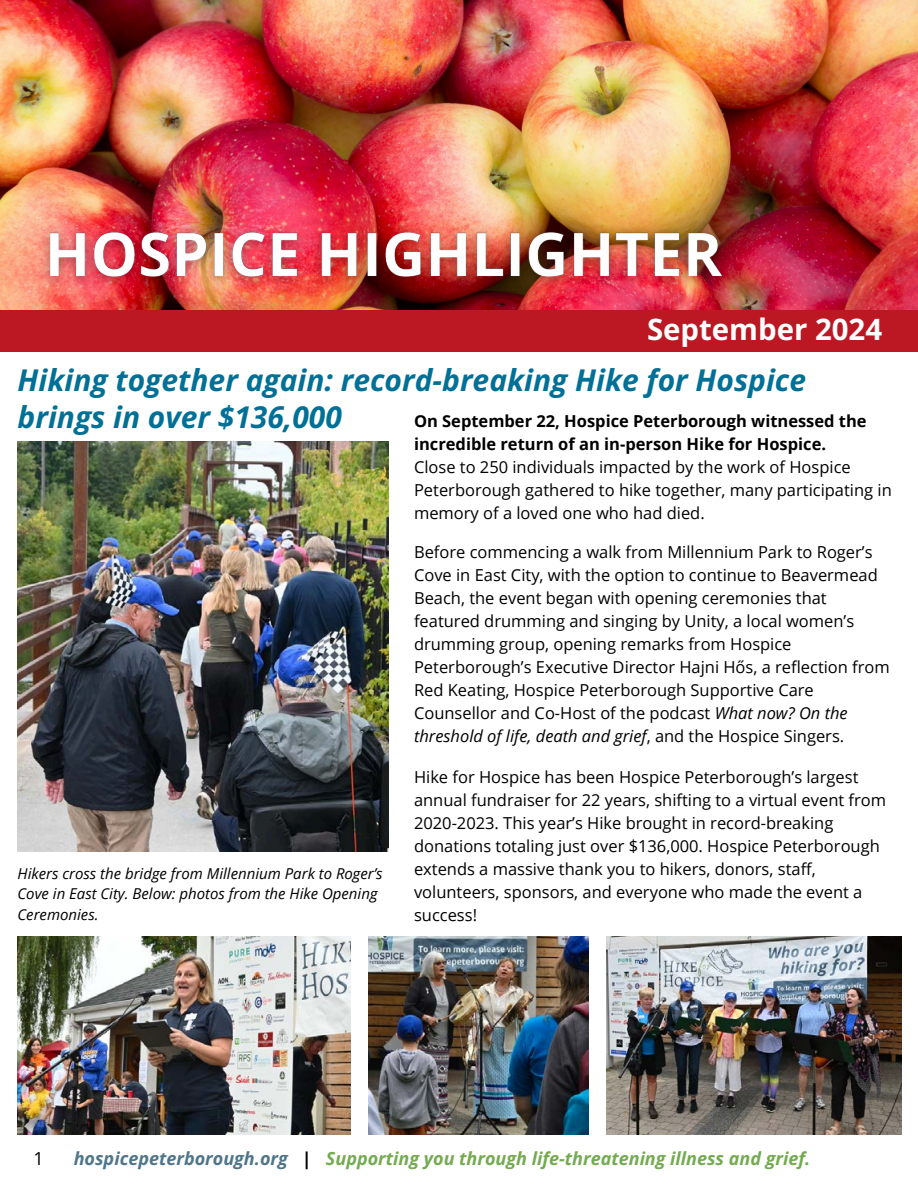
<style>
.page{position:relative;width:918px;height:1188px;background:#fff}
.page>*{position:absolute;margin:0;border:0;box-sizing:border-box;transform-origin:0 0}
.t1{font:italic 700 30px/37.2px "Open Sans";color:#007096}
.t2{font:700 29.4px "Open Sans";color:#fff}
.t3{font:italic 700 18px "Open Sans";color:#74aa50}
.t4{font:18px "Open Sans";color:#000}
.t5{font:16.5px/23px "Open Sans";color:#000}
.t6{font:italic 15px/20.2px "Open Sans";color:#000}
.s1{font-weight:700}
.s2{font-style:italic}
.s3{color:#4f758b}
.s4{color:#000}
</style>
<div class="page">
<div style="left:0;top:299px;width:918px;height:53px;background:#bc1823"></div>
<img style="left:1px;top:0;width:917px;height:309px">
<img style="left:18px;top:442px;width:371px;height:409px">
<img style="left:18px;top:936px;width:333px;height:198px">
<img style="left:368px;top:936px;width:221px;height:198px">
<img style="left:607px;top:936px;width:294px;height:198px">
<img style="left:32px;top:211px;width:709px;height:85px">
<h4 class="t2" style="left:647px;top:309px;width:237px">September 2024</h4>
<h4 class="t1" style="left:18px;top:360px;width:790px">Hiking together again: record-breaking Hike for Hospice brings in over $136,000</h4>
<p class="t5" style="left:414px;top:409px;width:479px"><span class="s1">On September 22, Hospice Peterborough witnessed the incredible return of an in-person Hike for Hospice.<br></span>Close to 250 individuals impacted by the work of Hospice Peterborough gathered to hike together, many participating in memory of a loved one who had died.</p>
<p class="t5" style="left:414px;top:540px;width:477px">Before commencing a walk from Millennium Park to Roger’s Cove in East City, with the option to continue to Beavermead Beach, the event began with opening ceremonies that featured drumming and singing by Unity, a local women’s drumming group, opening remarks from Hospice Peterborough’s Executive Director Hajni Hős, a reflection from Red Keating, Hospice Peterborough Supportive Care Counsellor and Co-Host of the podcast <span class="s2">What now? On the threshold of life, death and grief</span>, and the Hospice Singers.</p>
<p class="t5" style="left:414px;top:765px;width:474px">Hike for Hospice has been Hospice Peterborough’s largest annual fundraiser for 22 years, shifting to a virtual event from 2020-2023. This year’s Hike brought in record-breaking donations totaling just over $136,000. Hospice Peterborough extends a massive thank you to hikers, donors, staff, volunteers, sponsors, and everyone who made the event a success!</p>
<p class="t6" style="left:18px;top:863px;width:367px">Hikers cross the bridge from Millennium Park to Roger’s<br>Cove in East City. Below: photos from the Hike Opening<br>Ceremonies.</p>
<p class="t4" style="left:33px;top:1146px;width:12px">1</p>
<p class="t3" style="left:74px;top:1146px;width:738px"><span class="s3">hospicepeterborough.org</span> <span class="s4">|</span> Supporting you through life-threatening illness and grief.</p>
</div>
